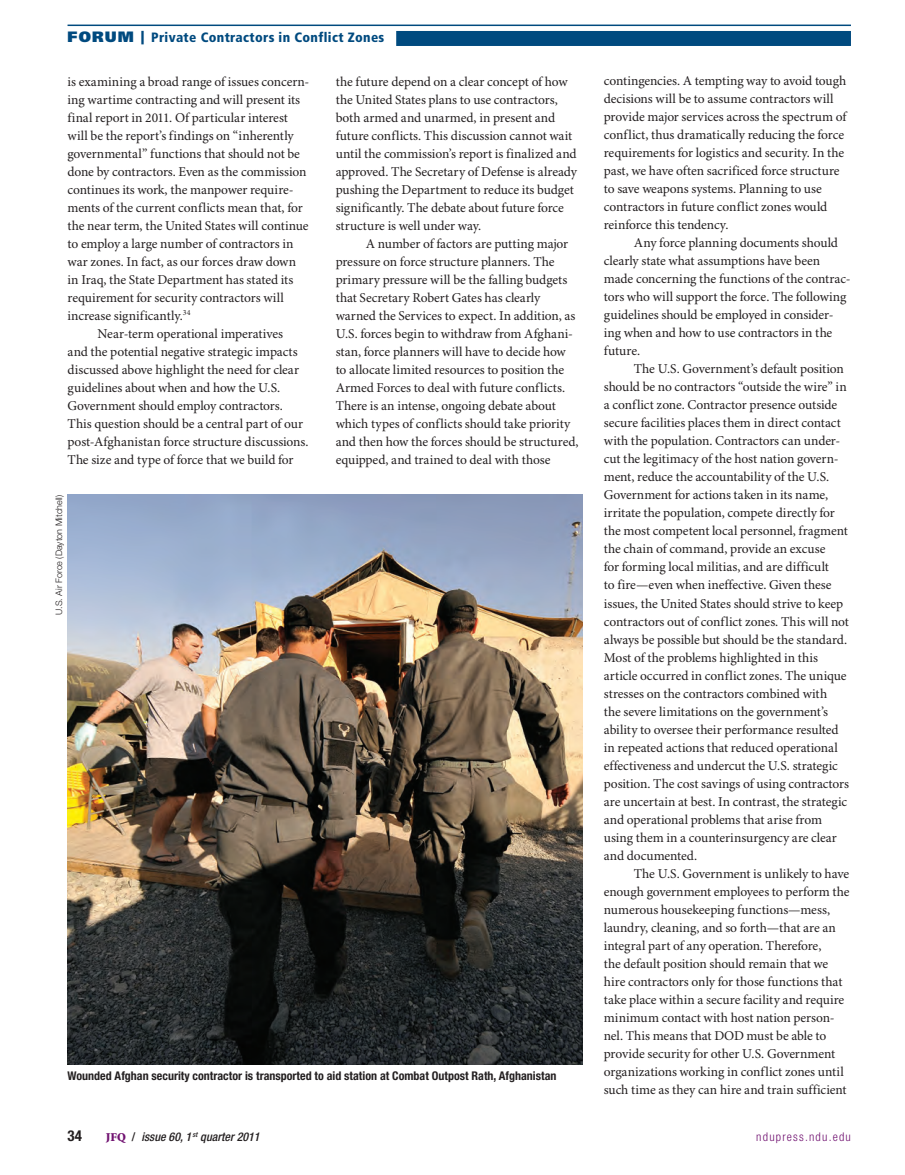
<style>
.page{position:relative;width:905px;height:1175px;background:#fff}
.page>*{position:absolute;margin:0;border:0;box-sizing:border-box;transform-origin:0 0}
.t1{font:700 condensed 15px "Helvetica Neue LT Std";color:#231f20}
.t2{font:13.5px/18px "Minion Pro";letter-spacing:-.005em;color:#231f20}
.t3{font:900 condensed 13.5px "Frutiger LT Std";letter-spacing:.025em;color:#004a7f}
.t4{font:700 condensed 12px "Helvetica Neue LT Std";color:#231f20}
.t5{font:italic 500 condensed 12px "Helvetica Neue LT Std";color:#231f20}
.t6{font:300 condensed 12px "Helvetica Neue LT Std";letter-spacing:.1em;color:#711271}
.t7{font:300 9px "Helvetica Neue LT Std";color:#231f20}
.s1{font-stretch:normal;font-size:15px}
.s2{font-stretch:normal}
.s3{font-family:"Minion Std";font-weight:900;font-style:normal;font-stretch:normal;color:#711271}
.s4{font-style:normal}
</style>
<div class="page">
<hr style="left:68px;top:25px;width:782px;height:1px;background:#004a7f">
<div style="left:396px;top:31px;width:454px;height:15px;background:#004a7f"></div>
<img style="left:68px;top:495px;width:514px;height:569px">
<p class="t3" style="left:68px;top:30px;width:318px"><span class="s1">FORUM</span> <span class="s2">|</span> Private Contractors in Conflict Zones</p>
<p class="t2" style="left:68px;top:73px;width:243px">is examining a broad range of issues concern-</p>
<p class="t2" style="left:68px;top:91px;width:234px">ing wartime contracting and will present its</p>
<p class="t2" style="left:68px;top:109px;width:222px">final report in 2011. Of particular interest</p>
<p class="t2" style="left:68px;top:127px;width:228px">will be the report’s findings on “inherently</p>
<p class="t2" style="left:68px;top:145px;width:234px">governmental” functions that should not be</p>
<p class="t2" style="left:68px;top:163px;width:240px">done by contractors. Even as the commission</p>
<p class="t2" style="left:68px;top:181px;width:227px">continues its work, the manpower require-</p>
<p class="t2" style="left:68px;top:199px;width:237px">ments of the current conflicts mean that, for</p>
<p class="t2" style="left:68px;top:217px;width:242px">the near term, the United States will continue</p>
<p class="t2" style="left:68px;top:235px;width:227px">to employ a large number of contractors in</p>
<p class="t2" style="left:68px;top:253px;width:230px">war zones. In fact, as our forces draw down</p>
<p class="t2" style="left:68px;top:271px;width:227px">in Iraq, the State Department has stated its</p>
<p class="t2" style="left:68px;top:289px;width:218px">requirement for security contractors will</p>
<p class="t2" style="left:68px;top:307px;width:124px">increase significantly.<sup>34</sup></p>
<p class="t2" style="left:98px;top:325px;width:187px">Near-term operational imperatives</p>
<p class="t2" style="left:68px;top:343px;width:232px">and the potential negative strategic impacts</p>
<p class="t2" style="left:68px;top:361px;width:233px">discussed above highlight the need for clear</p>
<p class="t2" style="left:68px;top:379px;width:214px">guidelines about when and how the U.S.</p>
<p class="t2" style="left:68px;top:397px;width:217px">Government should employ contractors.</p>
<p class="t2" style="left:68px;top:415px;width:237px">This question should be a central part of our</p>
<p class="t2" style="left:68px;top:433px;width:242px">post-Afghanistan force structure discussions.</p>
<p class="t2" style="left:68px;top:451px;width:227px">The size and type of force that we build for</p>
<p class="t2" style="left:336px;top:73px;width:243px">the future depend on a clear concept of how the United States plans to use contractors, both armed and unarmed, in present and future conflicts. This discussion cannot wait until the commission’s report is finalized and approved. The Secretary of Defense is already pushing the Department to reduce its budget significantly. The debate about future force structure is well under way.</p>
<p class="t2" style="left:336px;top:235px;width:244px;text-indent:30px">A number of factors are putting major pressure on force structure planners. The primary pressure will be the falling budgets that Secretary Robert Gates has clearly warned the Services to expect. In addition, as U.S. forces begin to withdraw from Afghani&shy;stan, force planners will have to decide how to allocate limited resources to position the Armed Forces to deal with future conflicts.<br>There is an intense, ongoing debate about which types of conflicts should take priority and then how the forces should be structured, equipped, and trained to deal with those</p>
<p class="t7" style="left:53px;top:615px;width:122px;rotate:-90deg">U.S. Air Force (Dayton Mitchell)</p>
<p class="t4" style="left:68px;top:1068px;width:490px">Wounded Afghan security contractor is transported to aid station at Combat Outpost Rath, Afghanistan</p>
<p class="t2" style="left:604px;top:73px;width:244px">contingencies. A tempting way to avoid tough decisions will be to assume contractors will provide major services across the spectrum of conflict, thus dramatically reducing the force requirements for logistics and security. In the past, we have often sacrificed force structure to save weapons systems. Planning to use contractors in future conflict zones would reinforce this tendency.</p>
<p class="t2" style="left:604px;top:235px;width:248px;text-indent:30px">Any force planning documents should clearly state what assumptions have been made concerning the functions of the contrac&shy;tors who will support the force. The following guidelines should be employed in consider&shy;ing when and how to use contractors in the future.</p>
<p class="t2" style="left:604px;top:361px;width:247px;text-indent:30px">The U.S. Government’s default position should be no contractors “outside the wire” in a conflict zone. Contractor presence outside secure facilities places them in direct contact with the population. Contractors can under&shy;cut the legitimacy of the host nation govern&shy;ment, reduce the accountability of the U.S.<br>Government for actions taken in its name, irritate the population, compete directly for the most competent local personnel, fragment the chain of command, provide an excuse<br>for forming local militias, and are difficult<br>to fire—even when ineffective. Given these issues, the United States should strive to keep contractors out of conflict zones. This will not always be possible but should be the standard.<br>Most of the problems highlighted in this article occurred in conflict zones. The unique stresses on the contractors combined with<br>the severe limitations on the government’s ability to oversee their performance resulted in repeated actions that reduced operational effectiveness and undercut the U.S. strategic position. The cost savings of using contractors are uncertain at best. In contrast, the strategic and operational problems that arise from using them in a counterinsurgency are clear and documented.</p>
<p class="t2" style="left:604px;top:864px;width:247px;text-indent:30px">The U.S. Government is unlikely to have enough government employees to perform the numerous housekeeping functions—mess, laundry, cleaning, and so forth—that are an integral part of any operation. Therefore,<br>the default position should remain that we hire contractors only for those functions that take place within a secure facility and require minimum contact with host nation person&shy;nel. This means that DOD must be able to provide security for other U.S. Government organizations working in conflict zones until such time as they can hire and train sufficient</p>
<p class="t1" style="left:68px;top:1126px;width:16px">34</p>
<p class="t5" style="left:106px;top:1129px;width:155px"><span class="s3">JFQ</span> <span class="s4">/</span> issue 60, 1 <sup>st</sup> quarter 2011</p>
<p class="t6" style="left:756px;top:1129px;width:96px">ndupress.ndu.edu</p>
</div>
